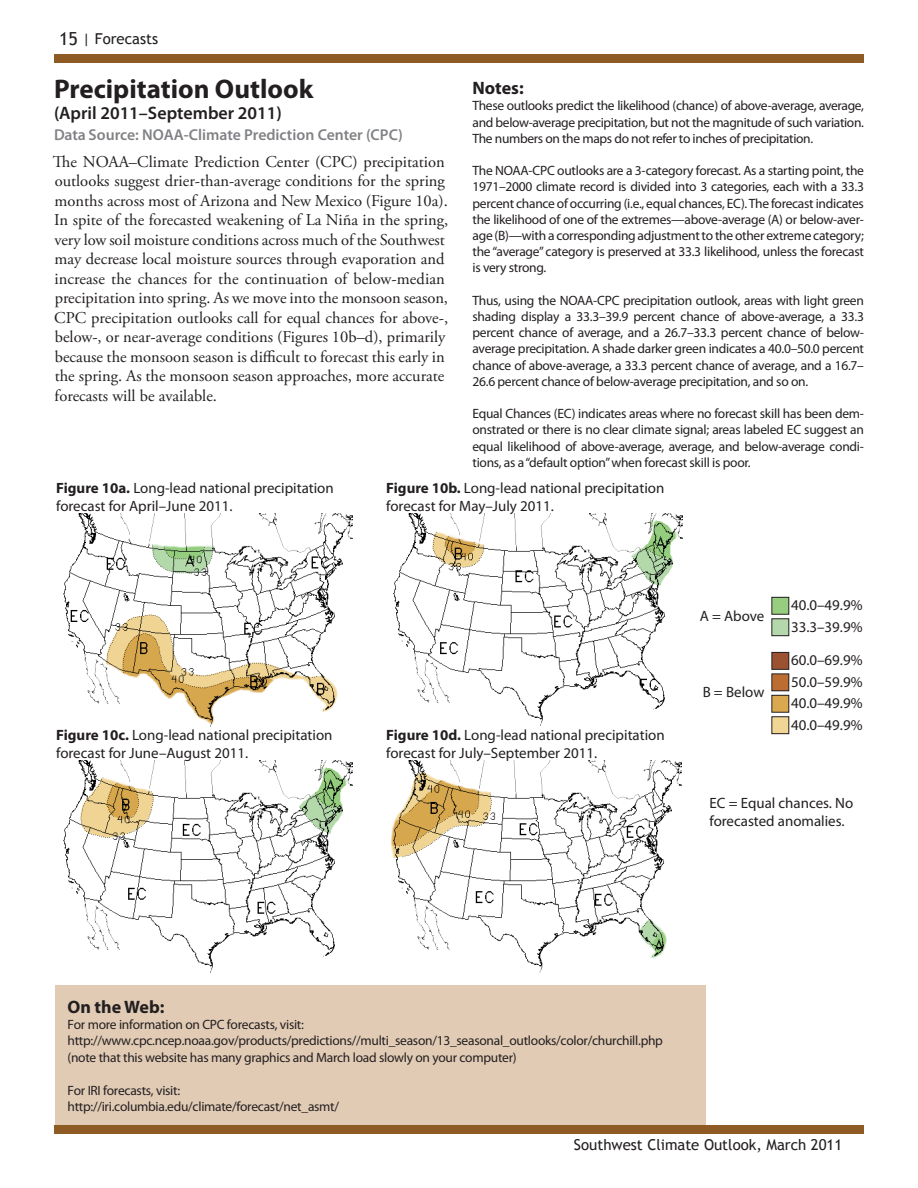
<style>
.page{position:relative;width:918px;height:1188px;background:#fff}
.page>*{position:absolute;margin:0;border:0;box-sizing:border-box;transform-origin:0 0}
.t1{font:700 27px "Myriad Pro";color:#231f20}
.t2{font:600 18px "Myriad Pro";color:#231f20}
.t3{font:700 18px "Myriad Pro";color:#231f20}
.t4{font:16.5px/19.5px "Adobe Garamond Pro";color:#231f20}
.t5{font:600 15.75px "Myriad Pro";color:#808285}
.t6{font:15px/18px "Myriad Pro";color:#231f20}
.t7{font:15px "Trebuchet MS";color:#231f20}
.t8{font:13.5px/16.2px "Myriad Pro";letter-spacing:-.02em;color:#231f20;text-align:justify}
.s1{font-size:18px}
.s2{font-weight:700}
</style>
<div class="page">
<div style="left:55px;top:986px;width:650px;height:147px;background:#e1cbb5"></div>
<div style="left:54px;top:1125px;width:810px;height:9px;background:#8f5b24"></div>
<div style="left:54px;top:54px;width:810px;height:9px;background:#8f5b24"></div>
<div style="left:772px;top:695px;width:17px;height:17px;background:#daa84e"></div>
<div style="left:771px;top:695px;width:18px;height:18px;border:1px solid #231f20"></div>
<div style="left:772px;top:674px;width:17px;height:17px;background:#bc6d32"></div>
<div style="left:771px;top:673px;width:18px;height:18px;border:1px solid #231f20"></div>
<div style="left:772px;top:652px;width:17px;height:17px;background:#9c5131"></div>
<div style="left:771px;top:652px;width:18px;height:18px;border:1px solid #231f20"></div>
<div style="left:772px;top:717px;width:17px;height:17px;background:#f0d594"></div>
<div style="left:771px;top:716px;width:18px;height:18px;border:1px solid #231f20"></div>
<img style="left:63px;top:513px;width:290px;height:213px">
<img style="left:393px;top:513px;width:289px;height:213px">
<img style="left:63px;top:760px;width:289px;height:213px">
<img style="left:391px;top:760px;width:291px;height:213px">
<div style="left:772px;top:619px;width:17px;height:17px;background:#b4d8ab"></div>
<div style="left:771px;top:618px;width:18px;height:18px;border:1px solid #231f20"></div>
<div style="left:772px;top:597px;width:17px;height:17px;background:#96cd7f"></div>
<div style="left:771px;top:597px;width:18px;height:18px;border:1px solid #231f20"></div>
<p class="t7" style="left:59px;top:30px;width:101px"><span class="s1">15</span> | Forecasts</p>
<h1 class="t1" style="left:54px;top:72px;width:261px">Precipitation Outlook</h1>
<h2 class="t2" style="left:54px;top:102px;width:229px">(April 2011–September 2011)</h2>
<p class="t5" style="left:54px;top:125px;width:350px">Data Source: NOAA-Climate Prediction Center (CPC)</p>
<p class="t4" style="left:53px;top:152px;width:397px">The NOAA–Climate Prediction Center (CPC) precipitation outlooks suggest drier-than-average conditions for the spring months across most of Arizona and New Mexico (Figure 10a).<br>In spite of the forecasted weakening of La Niña in the spring, very low soil moisture conditions across much of the Southwest may decrease local moisture sources through evaporation and increase the chances for the continuation of below-median precipitation into spring. As we move into the monsoon season, CPC precipitation outlooks call for equal chances for above-, below-, or near-average conditions (Figures 10b–d), primarily because the monsoon season is difficult to forecast this early in the spring. As the monsoon season approaches, more accurate forecasts will be available.</p>
<h2 class="t3" style="left:472px;top:76px;width:53px">Notes:</h2>
<p class="t8" style="left:472px;top:98px;width:393px">These outlooks predict the likelihood (chance) of above-average, average, and below-average precipitation, but not the magnitude of such variation.<br>The numbers on the maps do not refer to inches of precipitation.</p>
<p class="t8" style="left:472px;top:162px;width:393px">The NOAA-CPC outlooks are a 3-category forecast. As a starting point, the 1971–2000 climate record is divided into 3 categories, each with a 33.3 percent chance of occurring (i.e., equal chances, EC). The forecast indicates the likelihood of one of the extremes—above-average (A) or below-aver&shy;age (B)—with a corresponding adjustment to the other extreme category; the “average” category is preserved at 33.3 likelihood, unless the forecast is very strong.</p>
<p class="t8" style="left:472px;top:292px;width:393px">Thus, using the NOAA-CPC precipitation outlook, areas with light green shading display a 33.3–39.9 percent chance of above-average, a 33.3 percent chance of average, and a 26.7–33.3 percent chance of below&shy;average precipitation. A shade darker green indicates a 40.0–50.0 percent chance of above-average, a 33.3 percent chance of average, and a 16.7– 26.6 percent chance of below-average precipitation, and so on.</p>
<p class="t8" style="left:472px;top:405px;width:393px">Equal Chances (EC) indicates areas where no forecast skill has been dem&shy;onstrated or there is no clear climate signal; areas labeled EC suggest an equal likelihood of above-average, average, and below-average condi&shy;tions, as a “default option” when forecast skill is poor.</p>
<p class="t6" style="left:56px;top:479px;width:279px"><span class="s2">Figure 10a.</span> Long-lead national precipitation forecast for April–June 2011.</p>
<p class="t6" style="left:386px;top:479px;width:280px"><span class="s2">Figure 10b.</span> Long-lead national precipitation forecast for May–July 2011.</p>
<p class="t6" style="left:56px;top:726px;width:278px"><span class="s2">Figure 10c.</span> Long-lead national precipitation forecast for June–August 2011.</p>
<p class="t6" style="left:386px;top:726px;width:280px"><span class="s2">Figure 10d.</span> Long-lead national precipitation forecast for July–September 2011.</p>
<p class="t6" style="left:700px;top:607px;width:66px">A = Above</p>
<p class="t6" style="left:703px;top:683px;width:63px">B = Below</p>
<p class="t6" style="left:791px;top:596px;width:73px">40.0–49.9%</p>
<p class="t6" style="left:791px;top:617px;width:73px">33.3–39.9%</p>
<p class="t6" style="left:791px;top:651px;width:73px">60.0–69.9%</p>
<p class="t6" style="left:791px;top:672px;width:73px">50.0–59.9%</p>
<p class="t6" style="left:791px;top:694px;width:73px">40.0–49.9%</p>
<p class="t6" style="left:791px;top:715px;width:73px">40.0–49.9%</p>
<p class="t6" style="left:709px;top:793px;width:145px">EC = Equal chances. No forecasted anomalies.</p>
<h2 class="t3" style="left:68px;top:995px;width:98px">On the Web:</h2>
<p class="t8" style="left:68px;top:1016px;width:597px;text-align:left">For more information on CPC forecasts, visit: http://www.cpc.ncep.noaa.gov/products/predictions//multi_season/13_seasonal_outlooks/color/churchill.php (note that this website has many graphics and March load slowly on your computer)</p>
<p class="t8" style="left:68px;top:1082px;width:273px">For IRI forecasts, visit: http://iri.columbia.edu/climate/forecast/net_asmt/</p>
<p class="t7" style="left:574px;top:1135px;width:270px">Southwest Climate Outlook, March 2011</p>
</div>
